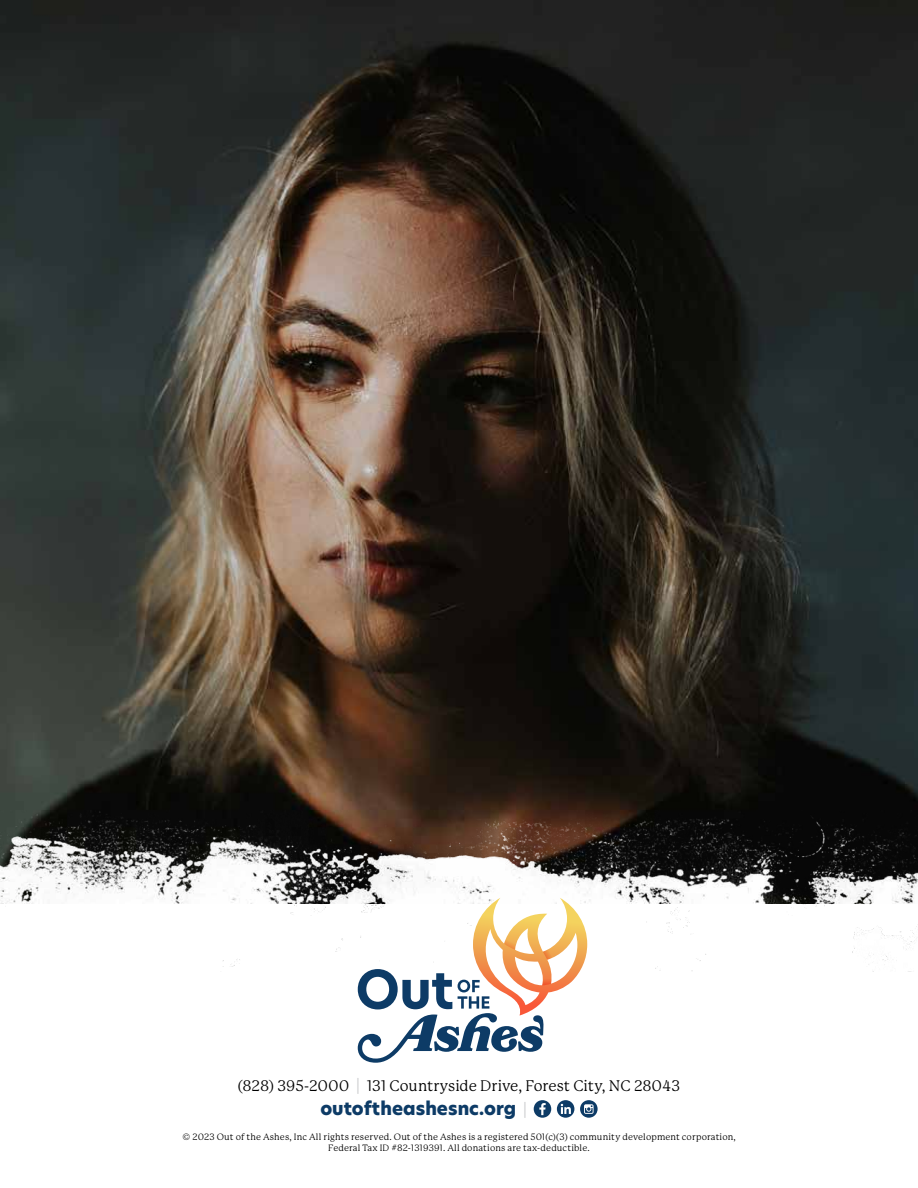
<style>
.page{position:relative;width:918px;height:1188px;background:#fff}
.page>*{position:absolute;margin:0;border:0;box-sizing:border-box;transform-origin:0 0}
.t1{font:800 18px "New Hero";letter-spacing:.005em;color:#0d3b66}
.t2{font:15px "P22 Mackinac Pro";letter-spacing:-.005em;color:#000}
.t3{font:9px/10.5px "P22 Mackinac Pro";letter-spacing:.02em;color:#000;text-align:center}
.s1{color:#bcbec0}
.s2{font-family:"P22 Mackinac Pro";font-weight:400;font-size:15px;color:#bcbec0}
</style>
<div class="page">
<img style="left:0;top:0;width:918px;height:810px">
<img style="left:0;top:810px;width:918px;height:162px">
<svg style="left:534px;top:1100px;width:17px;height:18px"></svg>
<svg style="left:557px;top:1100px;width:17px;height:18px"></svg>
<svg style="left:580px;top:1100px;width:18px;height:18px"></svg>
<svg style="left:358px;top:898px;width:229px;height:165px"></svg>
<h2 class="t2" style="left:238px;top:1077px;width:444px">(828) 395-2000 <span class="s1">|</span> 131 Countryside Drive, Forest City, NC 28043</h2>
<h1 class="t1" style="left:320px;top:1096px;width:208px">outoftheashesnc.org <span class="s2">|</span></h1>
<p class="t3" style="left:182px;top:1132px;width:555px">© 2023 Out of the Ashes, Inc All rights reserved. Out of the Ashes is a registered 501(c)(3) community development corporation,<br>Federal Tax ID #82-1319391. All donations are tax-deductible.</p>
</div>
